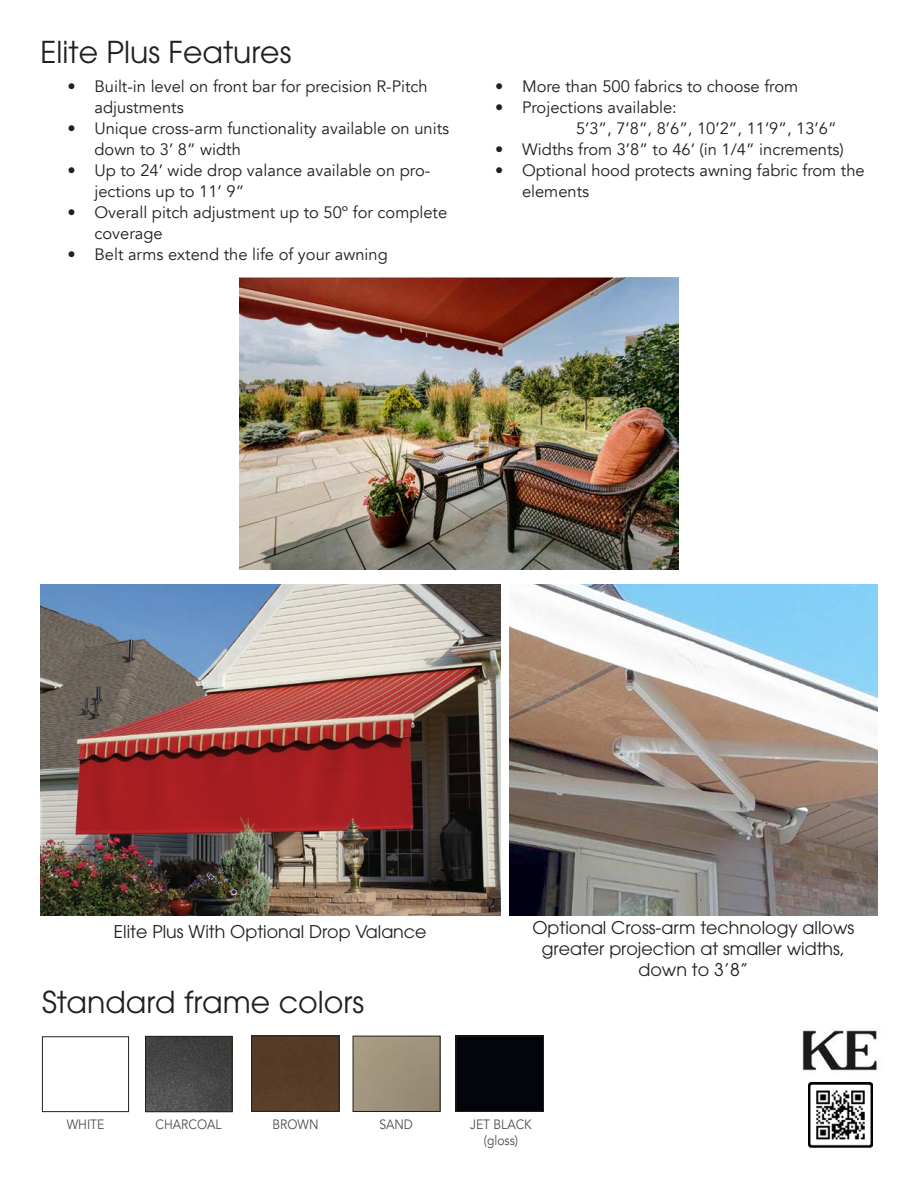
<style>
.page{position:relative;width:918px;height:1188px;background:#fff}
.page>*{position:absolute;margin:0;border:0;box-sizing:border-box;transform-origin:0 0}
.t1{font:30px "ITC Avant Garde Pro";color:#231f20}
.t2{font:17.4px/21px "ITC Avant Garde Pro";color:#231f20;text-align:center}
.t3{font:16.5px/21px "Avenir";color:#231f20}
.t4{font:13.5px/16.2px "Avenir";color:#4b4c4d;text-align:center;scale:.9 1}
</style>
<div class="page">
<img style="left:40px;top:584px;width:460px;height:332px">
<img style="left:240px;top:278px;width:438px;height:292px">
<img style="left:509px;top:585px;width:369px;height:331px">
<img style="left:147px;top:1038px;width:83px;height:72px">
<div style="left:145px;top:1036px;width:87px;height:76px;border:1px solid #231f20"></div>
<div style="left:42px;top:1036px;width:87px;height:76px;border:1px solid #231f20"></div>
<div style="left:353px;top:1036px;width:87px;height:76px;border:1px solid #231f20"></div>
<div style="left:254px;top:1038px;width:83px;height:71px;background:#563b26"></div>
<div style="left:252px;top:1036px;width:87px;height:75px;border:1px solid #231f20"></div>
<div style="left:458px;top:1038px;width:84px;height:71px;background:#04050a"></div>
<div style="left:456px;top:1036px;width:88px;height:75px;border:1px solid #231f20"></div>
<img style="left:802px;top:1030px;width:75px;height:41px">
<img style="left:808px;top:1083px;width:64px;height:65px">
<p class="t1" style="left:40px;top:33px;width:252px">Elite Plus Features</p>
<p class="t3" style="left:94px;top:76px;width:335px;text-indent:-27px">• Built-in level on front bar for precision R-Pitch adjustments</p>
<p class="t3" style="left:94px;top:118px;width:356px;text-indent:-27px">• Unique cross-arm functionality available on units down to 3’ 8” width</p>
<p class="t3" style="left:94px;top:160px;width:337px;text-indent:-27px">• Up to 24’ wide drop valance available on pro&shy;jections up to 11’ 9”</p>
<p class="t3" style="left:94px;top:202px;width:354px;text-indent:-27px">• Overall pitch adjustment up to 50º for complete coverage</p>
<p class="t3" style="left:68px;top:244px;width:322px">• Belt arms extend the life of your awning</p>
<p class="t3" style="left:495px;top:76px;width:305px">• More than 500 fabrics to choose from</p>
<p class="t3" style="left:576px;top:97px;width:262px;text-indent:-81px">• Projections available:<br>5’3”, 7’8”, 8’6”, 10’2”, 11’9”, 13’6”</p>
<p class="t3" style="left:495px;top:139px;width:350px">• Widths from 3’8” to 46’ (in 1/4” increments)</p>
<p class="t3" style="left:522px;top:160px;width:344px;text-indent:-27px">• Optional hood protects awning fabric from the elements</p>
<p class="t2" style="left:114px;top:921px;width:314px">Elite Plus With Optional Drop Valance</p>
<p class="t1" style="left:42px;top:984px;width:324px">Standard frame colors</p>
<p class="t2" style="left:532px;top:917px;width:323px">Optional Cross-arm technology allows greater projection at smaller widths,</p>
<p class="t2" style="left:639px;top:959px;width:111px">down to 3’8”</p>
<p class="t4" style="left:67px;top:1117px;width:43px">WHITE</p>
<p class="t4" style="left:156px;top:1117px;width:75px">CHARCOAL</p>
<p class="t4" style="left:273px;top:1117px;width:53px">BROWN</p>
<p class="t4" style="left:379px;top:1117px;width:39px">SAND</p>
<p class="t4" style="left:470px;top:1117px;width:70px">JET BLACK (gloss)</p>
</div>
